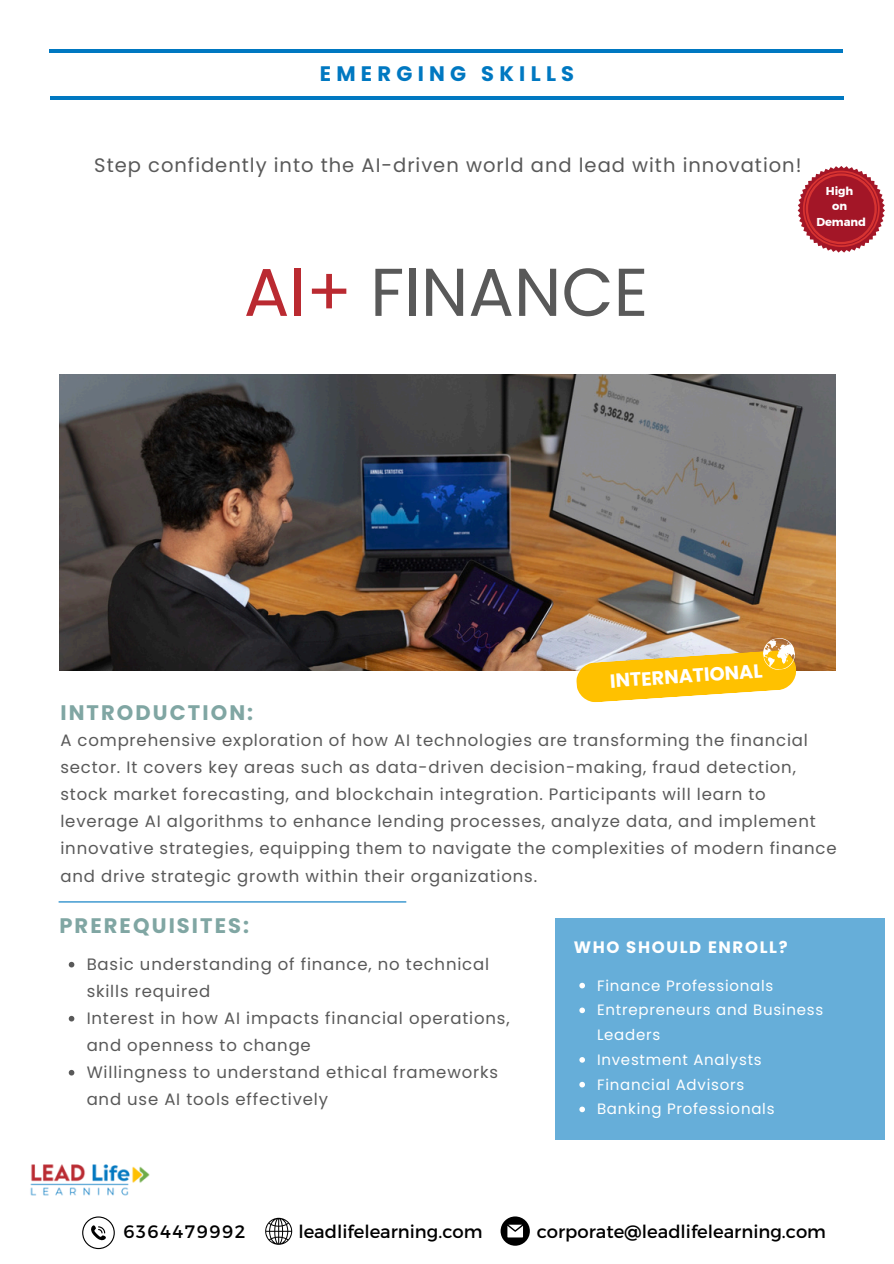
<style>
.page{position:relative;width:894px;height:1264px;background:#fff}
.page>*{position:absolute;margin:0;border:0;box-sizing:border-box;transform-origin:0 0}
.t1{font:67.5px "Poppins";color:#595959}
.t2{font:700 21px "Poppins";letter-spacing:.1em;color:#80a6a3}
.t3{font:700 21px "Poppins";letter-spacing:.25em;color:#0078c1}
.t4{font:19.5px "Poppins";letter-spacing:.05em;color:#595959}
.t5{font:700 19.2px "Poppins";color:#fff}
.t6{font:18px "Montserrat";color:#000}
.t7{font:18px "Montserrat";letter-spacing:.09em;color:#000}
.t8{font:16.5px/27px "Poppins";letter-spacing:.05em;color:#595959}
.t9{font:700 16.5px "Poppins";letter-spacing:.1em;color:#fff}
.t10{font:15px/24.8px "Poppins";letter-spacing:.05em;color:#fff}
.t11{font:11.4px/15.1px "Kief Montaser Bold";letter-spacing:-.01em;color:#fff;text-align:center}
.s1{color:#ba2a31}
</style>
<div class="page">
<img style="left:59px;top:374px;width:775px;height:296px">
<img style="left:30px;top:1164px;width:120px;height:32px">
<div style="left:554px;top:917px;width:330px;height:222px;background:#66aed9"></div>
<hr style="left:59px;top:901px;width:347px;height:1px;background:#0078c1">
<svg style="left:500px;top:1216px;width:29px;height:29px"></svg>
<svg style="left:265px;top:1217px;width:27px;height:27px"></svg>
<svg style="left:82px;top:1216px;width:33px;height:32px"></svg>
<hr style="left:49px;top:49px;width:794px;height:4px;background:#0078c1">
<hr style="left:50px;top:96px;width:793px;height:4px;background:#0078c1">
<svg style="left:797px;top:166px;width:87px;height:86px"></svg>
<svg style="left:576px;top:637px;width:220px;height:65px;background:#efc756"></svg>
<svg style="left:69px;top:961px;width:5px;height:6px"></svg>
<svg style="left:69px;top:1015px;width:5px;height:6px"></svg>
<svg style="left:69px;top:1069px;width:5px;height:6px"></svg>
<svg style="left:579px;top:982px;width:6px;height:6px"></svg>
<svg style="left:579px;top:1007px;width:6px;height:6px"></svg>
<svg style="left:579px;top:1057px;width:6px;height:5px"></svg>
<svg style="left:579px;top:1081px;width:6px;height:6px"></svg>
<svg style="left:579px;top:1106px;width:6px;height:6px"></svg>
<h1 class="t3" style="left:319px;top:59px;width:256px">EMERGING SKILLS</h1>
<p class="t4" style="left:94px;top:151px;width:708px">Step confidently into the AI-driven world and lead with innovation!</p>
<h5 class="t1" style="left:244px;top:245px;width:406px"><span class="s1">AI+</span> FINANCE</h5>
<p class="t11" style="left:825px;top:184px;width:29px">High on</p>
<h2 class="t11" style="left:816px;top:214px;width:51px">Demand</h2>
<h2 class="t5" style="left:609px;top:667px;width:154px;rotate:-4deg">INTERNATIONAL</h2>
<h2 class="t2" style="left:60px;top:697px;width:194px">INTRODUCTION:</h2>
<p class="t8" style="left:60px;top:727px;width:777px">A comprehensive exploration of how AI technologies are transforming the financial sector. It covers key areas such as data-driven decision-making, fraud detection, stock market forecasting, and blockchain integration. Participants will learn to leverage AI algorithms to enhance lending processes, analyze data, and implement innovative strategies, equipping them to navigate the complexities of modern finance and drive strategic growth within their organizations.</p>
<p class="t2" style="left:59px;top:911px;width:191px">PREREQUISITES:</p>
<p class="t8" style="left:87px;top:950px;width:404px">Basic understanding of finance, no technical skills required</p>
<p class="t8" style="left:87px;top:1004px;width:424px">Interest in how AI impacts financial operations, and openness to change</p>
<p class="t8" style="left:87px;top:1058px;width:413px">Willingness to understand ethical frameworks and use AI tools effectively</p>
<p class="t9" style="left:573px;top:935px;width:215px">WHO SHOULD ENROLL?</p>
<p class="t10" style="left:597px;top:973px;width:178px">Finance Professionals</p>
<p class="t10" style="left:597px;top:997px;width:228px">Entrepreneurs and Business<br>Leaders</p>
<h4 class="t10" style="left:597px;top:1047px;width:166px">Investment Analysts</h4>
<p class="t10" style="left:597px;top:1072px;width:149px">Financial Advisors</p>
<p class="t10" style="left:597px;top:1096px;width:179px">Banking Professionals</p>
<h6 class="t7" style="left:124px;top:1220px;width:123px">6364479992</h6>
<p class="t6" style="left:298px;top:1220px;width:186px">leadlifelearning.com</p>
<h3 class="t6" style="left:536px;top:1220px;width:291px">corporate@leadlifelearning.com</h3>
</div>
